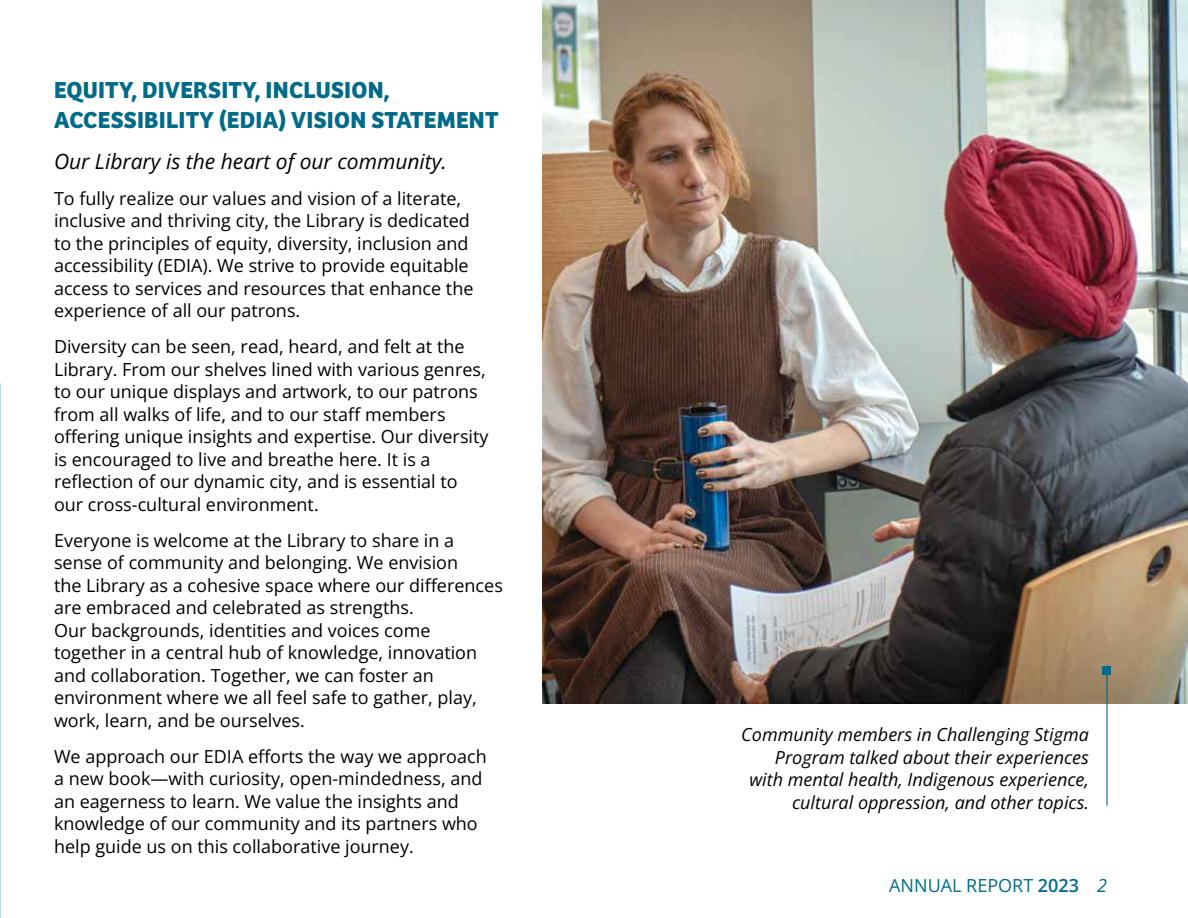
<style>
.page{position:relative;width:1188px;height:918px;background:#fff}
.page>*{position:absolute;margin:0;border:0;box-sizing:border-box;transform-origin:0 0}
.t1{font:700 24px/30px "Bree";letter-spacing:.01em;color:#006b89}
.t2{font:italic 21px "Open Sans";color:#000}
.t3{font:18px/22.5px "Open Sans";color:#000}
.t4{font:italic 18px/22.5px "Open Sans";color:#000;text-align:right}
.t5{font:18px "Open Sans";color:#006b89}
.s1{font-weight:600}
.s2{font-style:italic}
</style>
<div class="page">
<img style="left:542px;top:0;width:646px;height:704px">
<hr style="left:1106px;top:675px;width:2px;height:131px;background:#006b89">
<div style="left:1102px;top:666px;width:10px;height:9px;background:#006b89"></div>
<h1 class="t1" style="left:54px;top:73px;width:446px">EQUITY, DIVERSITY, INCLUSION,<br>ACCESSIBILITY (EDIA) VISION STATEMENT</h1>
<p class="t2" style="left:54px;top:146px;width:394px">Our Library is the heart of our community.</p>
<p class="t3" style="left:54px;top:187px;width:421px">To fully realize our values and vision of a literate, inclusive and thriving city, the Library is dedicated to the principles of equity, diversity, inclusion and accessibility (EDIA). We strive to provide equitable access to services and resources that enhance the experience of all our patrons.</p>
<p class="t3" style="left:54px;top:335px;width:436px">Diversity can be seen, read, heard, and felt at the Library. From our shelves lined with various genres, to our unique displays and artwork, to our patrons from all walks of life, and to our staff members offering unique insights and expertise. Our diversity is encouraged to live and breathe here. It is a reflection of our dynamic city, and is essential to our cross-cultural environment.</p>
<p class="t3" style="left:54px;top:529px;width:450px">Everyone is welcome at the Library to share in a sense of community and belonging. We envision<br>the Library as a cohesive space where our differences are embraced and celebrated as strengths.<br>Our backgrounds, identities and voices come together in a central hub of knowledge, innovation and collaboration. Together, we can foster an environment where we all feel safe to gather, play, work, learn, and be ourselves.</p>
<p class="t3" style="left:54px;top:745px;width:434px">We approach our EDIA efforts the way we approach a new book—with curiosity, open-mindedness, and an eagerness to learn. We value the insights and knowledge of our community and its partners who help guide us on this collaborative journey.</p>
<p class="t4" style="left:741px;top:723px;width:349px">Community members in Challenging Stigma Program talked about their experiences with mental health, Indigenous experience, cultural oppression, and other topics.</p>
<p class="t5" style="left:889px;top:873px;width:219px">ANNUAL REPORT <span class="s1">2023</span> <span class="s2">2</span></p>
</div>
